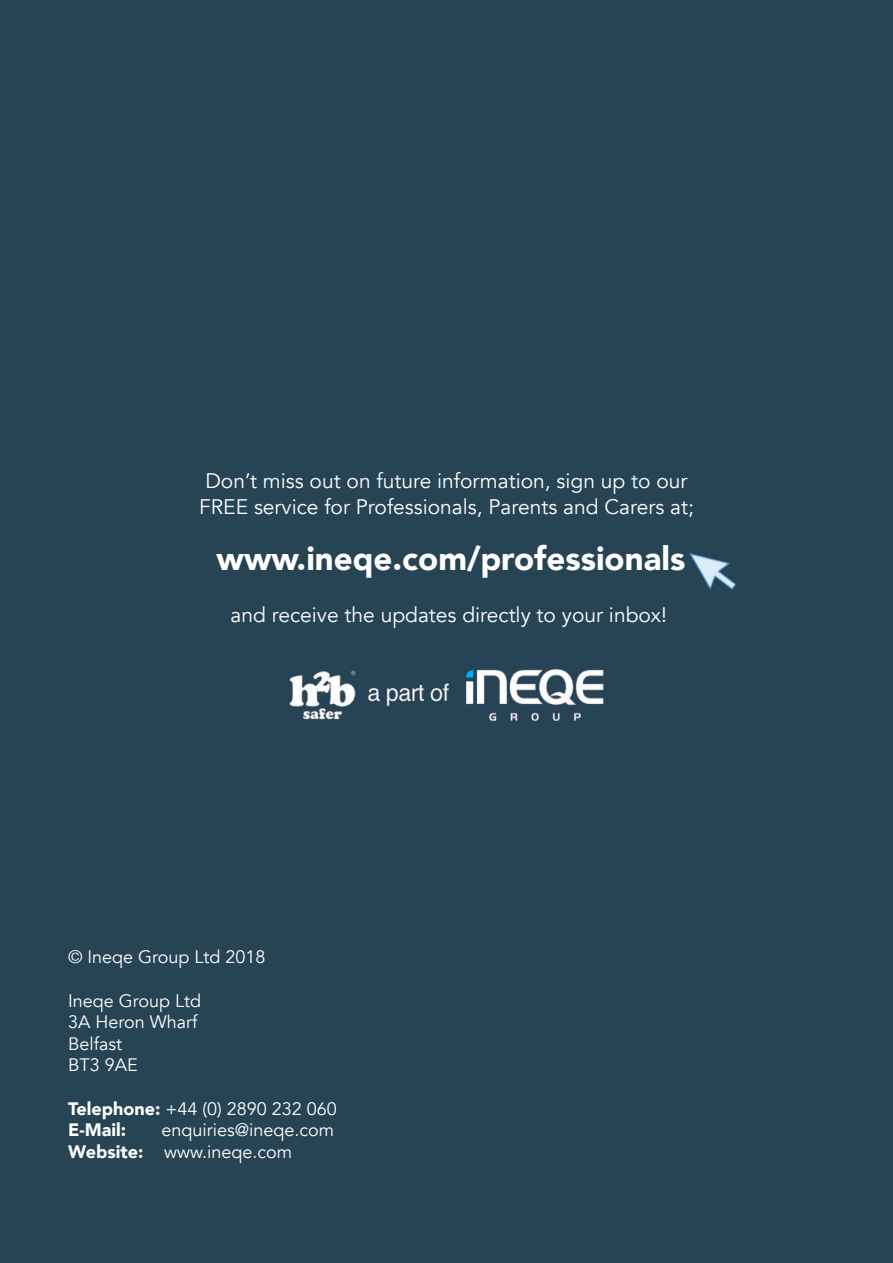
<style>
.page{position:relative;width:893px;height:1263px;background:#274455}
.page>*{position:absolute;margin:0;border:0;box-sizing:border-box;transform-origin:0 0}
.t1{font:900 33px "Avenir";color:#fff}
.t2{font:21px/25.2px "Avenir";color:#fff}
.t3{font:18px "Avenir";color:#fff}
.t4{font:900 18px "Avenir";color:#fff}
.s1{font-weight:900}
</style>
<div class="page">
<img style="left:289px;top:669px;width:315px;height:52px">
<img style="left:689px;top:553px;width:48px;height:37px">
<p class="t2" style="left:199px;top:469px;width:496px">Don’t miss out on future information, sign up to our<br>FREE service for Professionals, Parents and Carers at;</p>
<h1 class="t1" style="left:217px;top:530px;width:470px">www.ineqe.com/professionals</h1>
<p class="t2" style="left:231px;top:602px;width:438px">and receive the updates directly to your inbox!</p>
<p class="t3" style="left:68px;top:946px;width:199px">© Ineqe Group Ltd 2018</p>
<p class="t3" style="left:68px;top:990px;width:135px">Ineqe Group Ltd</p>
<p class="t3" style="left:68px;top:1011px;width:131px">3A Heron Wharf</p>
<p class="t3" style="left:68px;top:1033px;width:55px">Belfast</p>
<p class="t3" style="left:68px;top:1054px;width:71px">BT3 9AE</p>
<p class="t3" style="left:68px;top:1098px;width:270px"><span class="s1">Telephone:</span> +44 (0) 2890 232 060</p>
<p class="t4" style="left:68px;top:1114px;width:60px">E-Mail:</p>
<p class="t3" style="left:161px;top:1119px;width:174px">enquiries@ineqe.com</p>
<p class="t3" style="left:68px;top:1141px;width:226px"><span class="s1">Website:</span> www.ineqe.com</p>
</div>
